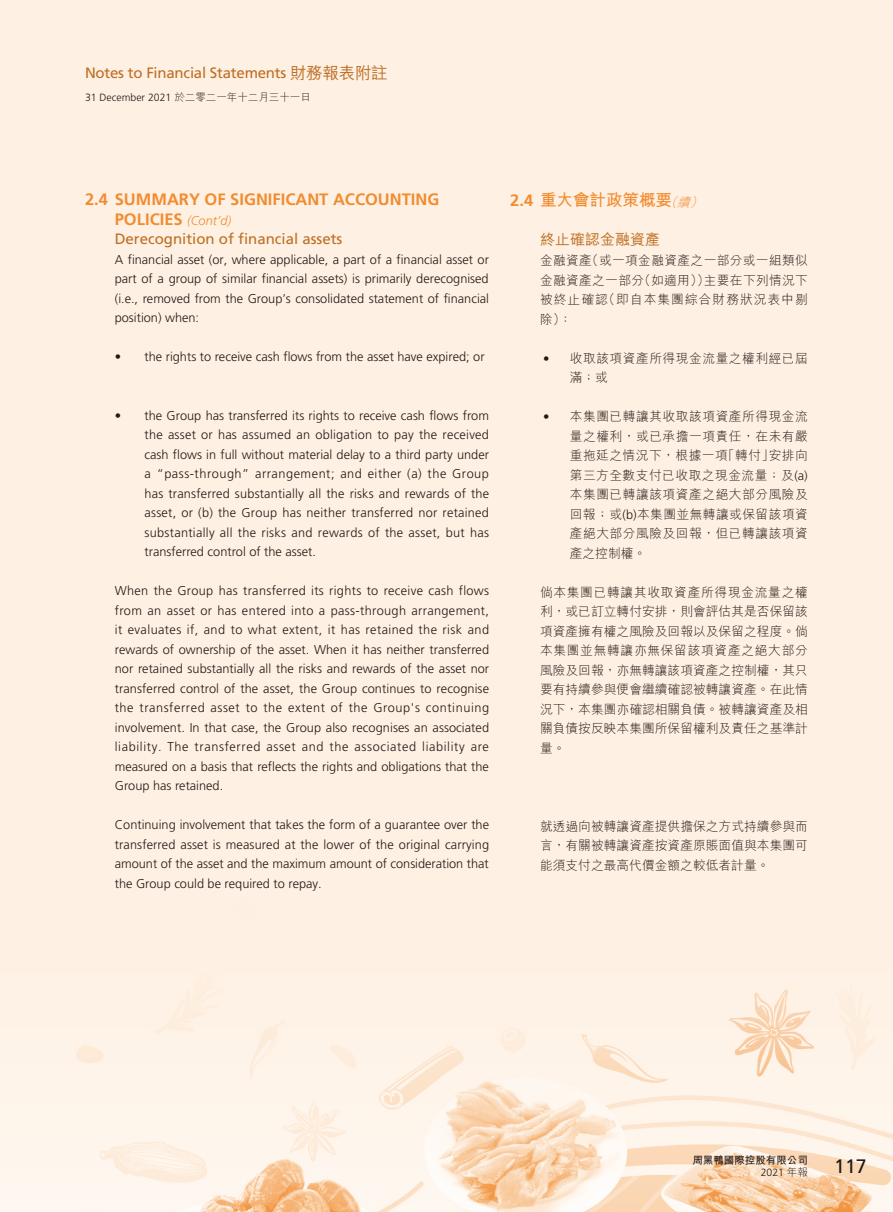
<style>
.page{position:relative;width:893px;height:1212px;background:#fef0e2}
.page>*{position:absolute;margin:0;border:0;box-sizing:border-box;transform-origin:0 0}
.t1{font:19.5px "Frutiger LT Std";color:#231916}
.t2{font:700 16.5px/19.5px "Frutiger LT Std";color:#f18c30}
.t3{font:700 16.5px "M Hei HK";color:#f18c30}
.t4{font:15px "Frutiger LT Std";color:#be6e23}
.t5{font:500 15px "M Hei HK";color:#be6e23}
.t6{font:300 12.75px/19.5px "Frutiger LT Std";color:#231916;text-align:justify}
.t7{font:300 12.75px/19.5px "M Hei HK";letter-spacing:.025em;color:#231916;text-align:justify}
.t8{font:300 10.5px "Frutiger LT Std";color:#231916}
.t9{font:700 10.5px "M Hei HK";color:#231916}
.s1{font-family:"M Hei HK";font-weight:500;font-size:16.5px}
.s2{font-family:"M Hei HK"}
.s3{font-weight:300;font-style:italic;font-size:12.75px}
.s4{font-family:"Frutiger LT Std"}
</style>
<div class="page">
<img style="left:0;top:989px;width:893px;height:223px">
<p class="t4" style="left:85px;top:64px;width:304px">Notes to Financial Statements <span class="s1">財務報表附註</span></p>
<p class="t8" style="left:85px;top:91px;width:227px">31 December 2021 <span class="s2">於二零二一年十二月三十一日</span></p>
<p class="t2" style="left:115px;top:190px;width:326px;text-indent:-30px">2.4 SUMMARY OF SIGNIFICANT ACCOUNTING<br>POLICIES <span class="s3">(Cont’d)</span></p>
<p class="t4" style="left:115px;top:230px;width:229px">Derecognition of financial assets</p>
<p class="t6" style="left:115px;top:250px;width:376px">A financial asset (or, where applicable, a part of a financial asset or part of a group of similar financial assets) is primarily derecognised (i.e., removed from the Group’s consolidated statement of financial position) when:</p>
<p class="t6" style="left:115px;top:347px;width:371px">• the rights to receive cash flows from the asset have expired; or</p>
<p class="t6" style="left:145px;top:406px;width:346px;text-indent:-30px">• the Group has transferred its rights to receive cash flows from the asset or has assumed an obligation to pay the received cash flows in full without material delay to a third party under a “pass-through” arrangement; and either (a) the Group has transferred substantially all the risks and rewards of the asset, or (b) the Group has neither transferred nor retained substantially all the risks and rewards of the asset, but has transferred control of the asset.</p>
<p class="t6" style="left:115px;top:581px;width:376px">When the Group has transferred its rights to receive cash flows from an asset or has entered into a pass-through arrangement, it evaluates if, and to what extent, it has retained the risk and rewards of ownership of the asset. When it has neither transferred nor retained substantially all the risks and rewards of the asset nor transferred control of the asset, the Group continues to recognise the transferred asset to the extent of the Group's continuing involvement. In that case, the Group also recognises an associated liability. The transferred asset and the associated liability are measured on a basis that reflects the rights and obligations that the Group has retained.</p>
<p class="t6" style="left:115px;top:815px;width:376px">Continuing involvement that takes the form of a guarantee over the transferred asset is measured at the lower of the original carrying amount of the asset and the maximum amount of consideration that the Group could be required to repay.</p>
<p class="t3" style="left:510px;top:188px;width:198px"><span class="s4">2.4</span> 重大會計政策概要<span class="s3">（續）</span></p>
<p class="t5" style="left:540px;top:229px;width:121px">終止確認金融資產</p>
<p class="t7" style="left:540px;top:250px;width:269px">金融資產（或一項金融資產之一部分或一組類似金融資產之一部分（如適用））主要在下列情況下被終止確認（即自本集團綜合財務狀況表中剔除）：</p>
<p class="t7" style="left:570px;top:348px;width:240px;text-indent:-27px"><span class="s4">•</span> 收取該項資產所得現金流量之權利經已屆滿；或</p>
<p class="t7" style="left:570px;top:406px;width:240px;text-indent:-27px"><span class="s4">•</span> 本集團已轉讓其收取該項資產所得現金流量之權利，或已承擔一項責任，在未有嚴重拖延之情況下，根據一項「轉付」安排向第三方全數支付已收取之現金流量；及<span class="s4">(a)</span>本集團已轉讓該項資產之絕大部分風險及回報；或<span class="s4">(b)</span>本集團並無轉讓或保留該項資產絕大部分風險及回報，但已轉讓該項資產之控制權。</p>
<p class="t7" style="left:540px;top:582px;width:269px">倘本集團已轉讓其收取資產所得現金流量之權利，或已訂立轉付安排，則會評估其是否保留該項資產擁有權之風險及回報以及保留之程度。倘本集團並無轉讓亦無保留該項資產之絕大部分風險及回報，亦無轉讓該項資產之控制權，其只要有持續參與便會繼續確認被轉讓資產。在此情況下，本集團亦確認相關負債。被轉讓資產及相關負債按反映本集團所保留權利及責任之基準計量。</p>
<p class="t7" style="left:540px;top:816px;width:269px">就透過向被轉讓資產提供擔保之方式持續參與而言，有關被轉讓資產按資產原賬面值與本集團可能須支付之最高代價金額之較低者計量。</p>
<p class="t9" style="left:692px;top:1153px;width:117px">周黑鴨國際控股有限公司</p>
<p class="t8" style="left:761px;top:1166px;width:49px">2021 <span class="s2">年報</span></p>
<h1 class="t1" style="left:834px;top:1155px;width:34px">117</h1>
</div>
